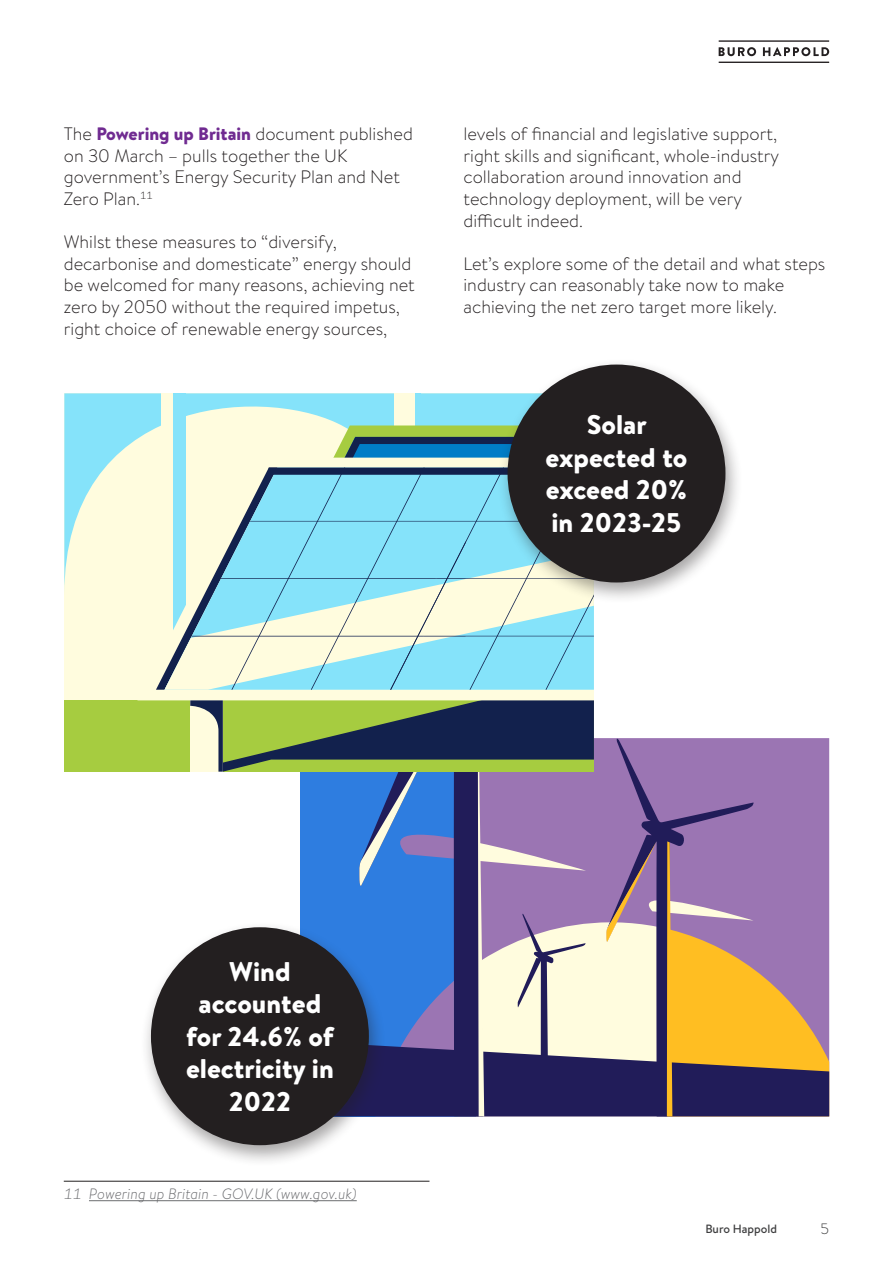
<style>
.page{position:relative;width:893px;height:1263px;background:#fff}
.page>*{position:absolute;margin:0;border:0;box-sizing:border-box;transform-origin:0 0}
.Body_text{font:900 27px/32.4px "BH Brandon Text";color:#fff;text-align:center}
.Body_text-2{font:300 18px/21.6px "BH Brandon Text";color:#231f20}
.Footnotes{font:italic 300 15px "BH Brandon Text";color:#6c6d70}
.t1{font:300 15px "BH Brandon Text";color:#3e3e3f}
.t2{font:500 12px "BH Brandon Text";color:#3e3e3f}
.s1{font-weight:900;color:#702b91}
</style>
<div class="page">
<div style="left:64px;top:393px;width:530px;height:379px;background:#fffcde"></div>
<svg style="left:64px;top:393px;width:433px;height:194px;fill:#85e3fa"></svg>
<div style="left:167px;top:393px;width:19px;height:369px;background:#85e3fa"></div>
<div style="left:161px;top:393px;width:12px;height:369px;background:#fffcde"></div>
<div style="left:395px;top:393px;width:23px;height:369px;background:#fffcde"></div>
<div style="left:415px;top:393px;width:6px;height:369px;background:#85e3fa"></div>
<div style="left:64px;top:700px;width:530px;height:72px;background:#a6cc40"></div>
<svg style="left:226px;top:425px;width:271px;height:12px"></svg>
<svg style="left:137px;top:458px;width:19px;height:129px"></svg>
<svg style="left:156px;top:437px;width:673px;height:679px"></svg>
<div style="left:497px;top:358px;width:246px;height:246px;background:#231f20;opacity:.4"></div>
<div style="left:508px;top:365px;width:217px;height:217px;background:#231f20;border-radius:50%"></div>
<div style="left:140px;top:921px;width:246px;height:246px;background:#231f20;opacity:.4"></div>
<div style="left:151px;top:927px;width:218px;height:218px;background:#231f20;border-radius:50%"></div>
<svg style="left:719px;top:47px;width:37px;height:9px"></svg>
<svg style="left:763px;top:47px;width:66px;height:9px"></svg>
<hr style="left:719px;top:40px;width:110px;height:2px;background:#231f20">
<hr style="left:719px;top:62px;width:110px;height:1px;background:#231f20">
<hr style="left:64px;top:1181px;width:365px;height:1px;background:#231f20">
<hr style="left:89px;top:1200px;width:268px;height:1px;background:#6c6d70">
<p class="Body_text-2" style="left:64px;top:123px;width:351px">The <span class="s1">Powering up Britain</span> document published on 30 March – pulls together the UK government’s Energy Security Plan and Net Zero Plan.<sup>11</sup></p>
<p class="Body_text-2" style="left:64px;top:231px;width:353px">Whilst these measures to “diversify, decarbonise and domesticate” energy should be welcomed for many reasons, achieving net zero by 2050 without the required impetus, right choice of renewable energy sources,</p>
<p class="Body_text-2" style="left:463px;top:123px;width:317px">levels of financial and legislative support, right skills and significant, whole-industry collaboration around innovation and technology deployment, will be very difficult indeed.</p>
<p class="Body_text-2" style="left:463px;top:252px;width:363px">Let’s explore some of the detail and what steps industry can reasonably take now to make achieving the net zero target more likely.</p>
<p class="Body_text" style="left:546px;top:408px;width:143px">Solar expected to exceed 20% in 2023-25</p>
<p class="Body_text" style="left:186px;top:955px;width:149px">Wind accounted for 24.6% of electricity in<br>2022</p>
<p class="Footnotes" style="left:64px;top:1184px;width:294px">11 Powering up Britain - GOV.UK (www.gov.uk)</p>
<p class="t2" style="left:705px;top:1221px;width:73px">Buro Happold</p>
<p class="t1" style="left:821px;top:1219px;width:10px">5</p>
</div>
